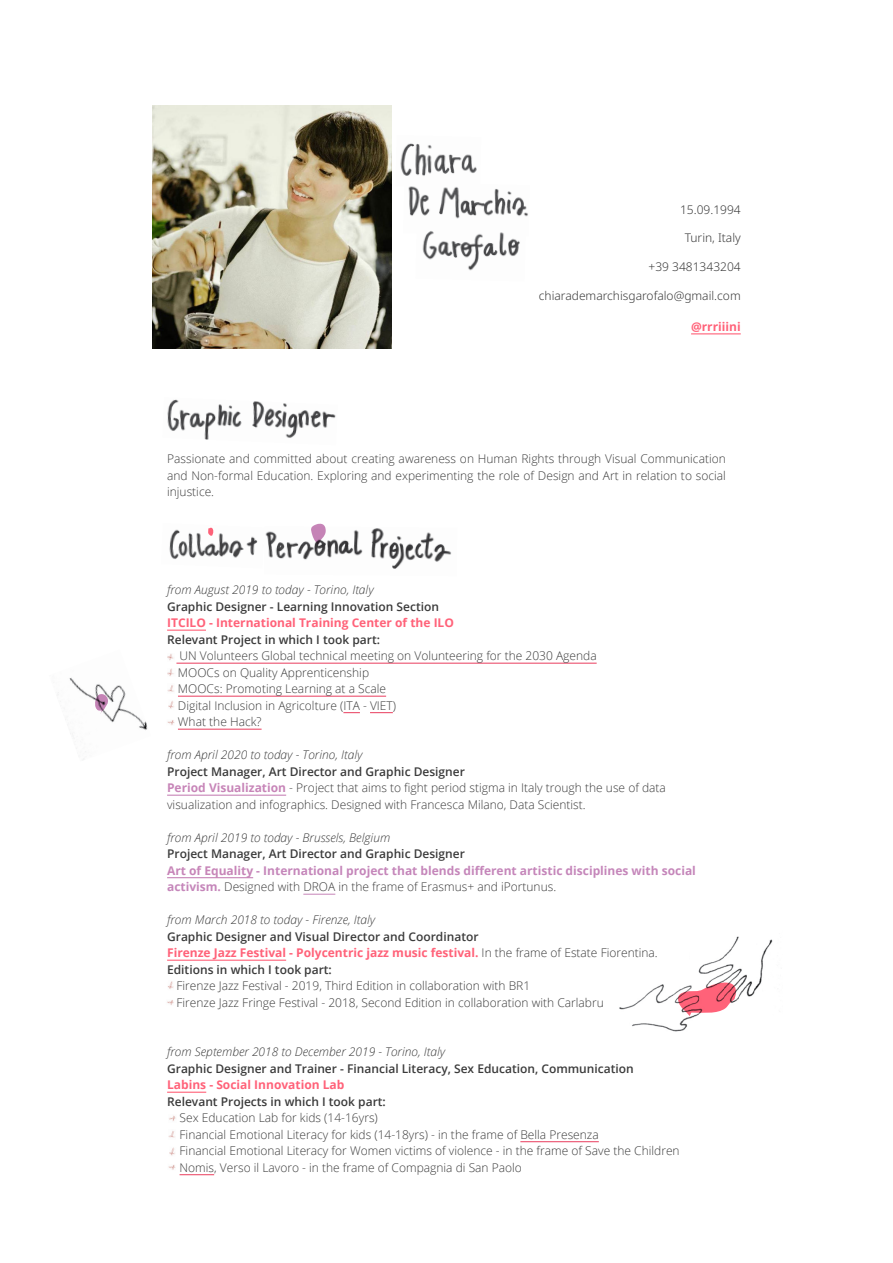
<style>
.page{position:relative;width:893px;height:1263px;background:#fff}
.page>*{position:absolute;margin:0;border:0;box-sizing:border-box;transform-origin:0 0}
.t1{font:300 12px/16.5px "Open Sans";color:#3b3b3b}
.t2{font:600 12px/16.5px "Open Sans";color:#3b3b3b}
.t3{font:700 12px/16.5px "Open Sans";color:#c586ba}
.t4{font:italic 300 12px "Open Sans";color:#3b3b3b}
.t5{font:700 12px "Open Sans";color:#ff6279}
.t6{font:300 12px "Noto Sans";color:#3b3b3b}
.s1{font-weight:600}
.s2{font-weight:700;color:#c785b8}
.s3{font-weight:600;color:#3b3b3b}
.s4{color:#c785b8}
.s5{font-weight:300;color:#3b3b3b}
.s6{font-weight:700;color:#ff6279}
.s7{font-weight:300}
</style>
<div class="page">
<img style="left:698px;top:936px;width:75px;height:64px">
<img style="left:619px;top:984px;width:77px;height:48px">
<svg style="left:676px;top:981px;width:61px;height:35px"></svg>
<hr style="left:691px;top:333px;width:50px;height:1px;background:#ff6279">
<hr style="left:167px;top:630px;width:39px;height:1px;background:#ff6279">
<hr style="left:176px;top:663px;width:421px;height:1px;background:#e93d5d">
<hr style="left:178px;top:696px;width:208px;height:1px;background:#e93d5d">
<svg style="left:343px;top:712px;width:17px;height:1px"></svg>
<svg style="left:370px;top:712px;width:23px;height:1px"></svg>
<hr style="left:178px;top:729px;width:84px;height:1px;background:#e93d5d">
<hr style="left:167px;top:795px;width:119px;height:1px;background:#c785b8">
<hr style="left:167px;top:877px;width:86px;height:1px;background:#c785b8">
<hr style="left:303px;top:894px;width:32px;height:1px;background:#c785b8">
<hr style="left:167px;top:960px;width:119px;height:1px;background:#ff6279">
<hr style="left:167px;top:1092px;width:39px;height:1px;background:#ff6279">
<hr style="left:520px;top:1141px;width:79px;height:1px;background:#e93d5d">
<hr style="left:180px;top:1174px;width:34px;height:1px;background:#e93d5d">
<img style="left:400px;top:143px;width:77px;height:33px">
<img style="left:408px;top:186px;width:120px;height:33px">
<img style="left:422px;top:231px;width:98px;height:40px">
<img style="left:167px;top:399px;width:169px;height:41px">
<img style="left:58px;top:678px;width:90px;height:82px">
<svg style="left:94px;top:692px;width:15px;height:22px"></svg>
<img style="left:265px;top:528px;width:186px;height:41px">
<img style="left:169px;top:529px;width:89px;height:30px">
<svg style="left:208px;top:527px;width:6px;height:9px"></svg>
<svg style="left:310px;top:523px;width:16px;height:23px"></svg>
<svg style="left:167px;top:654px;width:7px;height:7px"></svg>
<svg style="left:167px;top:668px;width:7px;height:8px"></svg>
<svg style="left:167px;top:685px;width:7px;height:7px"></svg>
<svg style="left:168px;top:701px;width:6px;height:8px"></svg>
<svg style="left:167px;top:720px;width:8px;height:5px"></svg>
<svg style="left:168px;top:981px;width:6px;height:8px"></svg>
<svg style="left:167px;top:1000px;width:7px;height:5px"></svg>
<svg style="left:169px;top:1115px;width:7px;height:6px"></svg>
<svg style="left:168px;top:1131px;width:7px;height:7px"></svg>
<svg style="left:169px;top:1147px;width:6px;height:9px"></svg>
<svg style="left:168px;top:1165px;width:8px;height:5px"></svg>
<img style="left:153px;top:105px;width:238px;height:244px">
<p class="t6" style="left:680px;top:201px;width:62px">15.09.1994</p>
<p class="t6" style="left:685px;top:230px;width:58px">Turin, Italy</p>
<p class="t6" style="left:648px;top:258px;width:94px">+39 3481343204</p>
<p class="t6" style="left:539px;top:287px;width:203px">chiarademarchisgarofalo@gmail.com</p>
<p class="t5" style="left:691px;top:318px;width:51px">@rrriiini</p>
<p class="t1" style="left:167px;top:450px;width:560px;text-align:justify">Passionate and committed about creating awareness on Human Rights through Visual Communication and Non-formal Education. Exploring and experimenting the role of Design and Art in relation to social injustice.</p>
<p class="t4" style="left:167px;top:581px;width:208px">from August 2019 to today - Torino, Italy</p>
<p class="t2" style="left:167px;top:598px;width:273px">Graphic Designer - Learning Innovation Section</p>
<p class="t5" style="left:167px;top:614px;width:288px">ITCILO - International Training Center of the ILO</p>
<p class="t2" style="left:167px;top:631px;width:214px">Relevant Project in which I took part:</p>
<p class="t1" style="left:178px;top:647px;width:420px">UN Volunteers Global technical meeting on Volunteering for the 2030 Agenda MOOCs on Quality Apprenticenship<br>MOOCs: Promoting Learning at a Scale<br>Digital Inclusion in Agricolture (ITA - VIET)<br>What the Hack?</p>
<p class="t4" style="left:167px;top:746px;width:197px">from April 2020 to today - Torino, Italy</p>
<p class="t1" style="left:167px;top:763px;width:500px"><span class="s1">Project Manager, Art Director and Graphic Designer<br></span><span class="s2">Period Visualization</span> - Project that aims to fight period stigma in Italy trough the use of data visualization and infographics. Designed with Francesca Milano, Data Scientist.</p>
<p class="t4" style="left:167px;top:829px;width:225px">from April 2019 to today - Brussels, Belgium</p>
<p class="t3" style="left:167px;top:845px;width:530px"><span class="s3">Project Manager, Art Director and Graphic Designer<br></span><span class="s4">Art of Equality</span> - International project that blends different artistic disciplines with social activism. <span class="s5">Designed with DROA in the frame of Erasmus+ and iPortunus.</span></p>
<p class="t4" style="left:167px;top:911px;width:210px">from March 2018 to today - Firenze, Italy</p>
<p class="t2" style="left:167px;top:928px;width:492px">Graphic Designer and Visual Director and Coordinator<br><span class="s6">Firenze Jazz Festival - Polycentric jazz music festival.</span> <span class="s7">In the frame of Estate Fiorentina.<br></span>Editions in which I took part:</p>
<p class="t1" style="left:176px;top:977px;width:429px">Firenze Jazz Festival - 2019, Third Edition in collaboration with BR1<br>Firenze Jazz Fringe Festival - 2018, Second Edition in collaboration with Carlabru</p>
<p class="t4" style="left:167px;top:1043px;width:280px">from September 2018 to December 2019 - Torino, Italy</p>
<p class="t2" style="left:167px;top:1060px;width:468px">Graphic Designer and Trainer - Financial Literacy, Sex Education, Communication</p>
<p class="t5" style="left:167px;top:1076px;width:179px">Labins - Social Innovation Lab</p>
<p class="t2" style="left:167px;top:1093px;width:220px">Relevant Projects in which I took part:</p>
<p class="t1" style="left:180px;top:1109px;width:502px">Sex Education Lab for kids (14-16yrs)<br>Financial Emotional Literacy for kids (14-18yrs) - in the frame of Bella Presenza<br>Financial Emotional Literacy for Women victims of violence - in the frame of Save the Children Nomis, Verso il Lavoro - in the frame of Compagnia di San Paolo</p>
</div>
